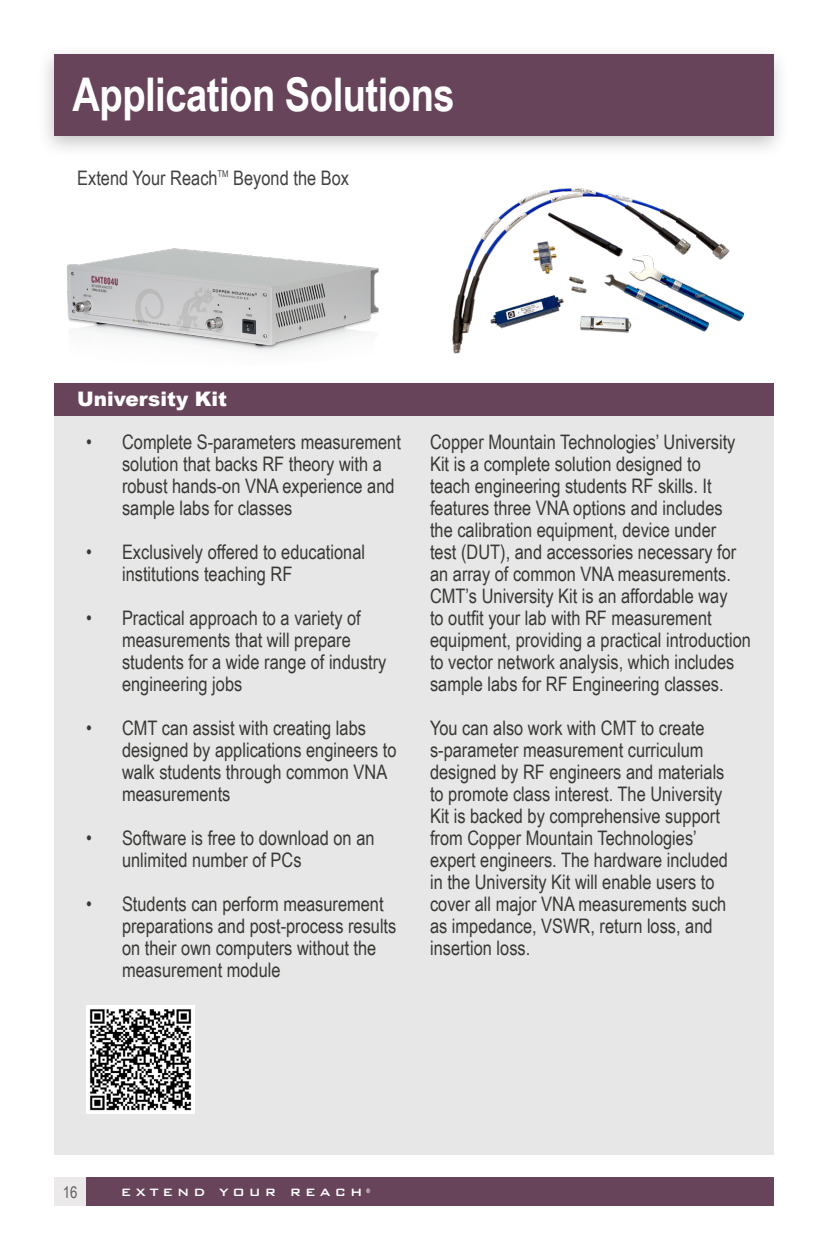
<style>
.page{position:relative;width:828px;height:1260px;background:#fff}
.page>*{position:absolute;margin:0;border:0;box-sizing:border-box;transform-origin:0 0}
.t1{font:700 46.4px "Arial Narrow";letter-spacing:-.01em;color:#fff}
.PRODUCT_TEXT{font:20px/22px "Arial Narrow";color:#383935}
.SERIES_DESCRIPTION{font:20px "Arial Narrow";color:#414141}
.PRODUCT_NUMBER{font:900 20px "Arial";color:#fff}
.t2{font:16.2px "Arial Narrow";color:#5f625f}
.t3{font:500 14.2px "Bank Gothic";letter-spacing:.28em;color:#fff}
.t4{font:700 6px "Arial Narrow";color:#fff}
</style>
<div class="page">
<div style="left:54px;top:1178px;width:32px;height:28px;background:#ebe9e9"></div>
<div style="left:86px;top:1178px;width:688px;height:28px;background:#68445a"></div>
<div style="left:37px;top:43px;width:752px;height:116px;background:#383935;opacity:.3"></div>
<div style="left:54px;top:54px;width:720px;height:81px;background:#68445a"></div>
<img style="left:452px;top:187px;width:293px;height:167px">
<img style="left:67px;top:248px;width:312px;height:104px">
<div style="left:54px;top:416px;width:720px;height:739px;background:#e7e7e7"></div>
<div style="left:54px;top:383px;width:720px;height:33px;background:#68445a"></div>
<img style="left:86px;top:1006px;width:108px;height:108px">
<p class="t1" style="left:73px;top:60px;width:384px">Application Solutions</p>
<p class="SERIES_DESCRIPTION" style="left:77px;top:163px;width:273px">Extend Your Reach<sup>TM</sup> Beyond the Box</p>
<p class="PRODUCT_NUMBER" style="left:77px;top:385px;width:151px">University Kit</p>
<p class="PRODUCT_TEXT" style="left:122px;top:430px;width:280px;text-indent:-36px">• Complete S-parameters measurement solution that backs RF theory with a robust hands-on VNA experience and sample labs for classes</p>
<p class="PRODUCT_TEXT" style="left:122px;top:540px;width:245px;text-indent:-36px">• Exclusively offered to educational institutions teaching RF</p>
<p class="PRODUCT_TEXT" style="left:122px;top:606px;width:266px;text-indent:-36px">• Practical approach to a variety of measurements that will prepare students for a wide range of industry engineering jobs</p>
<p class="PRODUCT_TEXT" style="left:122px;top:716px;width:276px;text-indent:-36px">• CMT can assist with creating labs designed by applications engineers to walk students through common VNA measurements</p>
<p class="PRODUCT_TEXT" style="left:122px;top:826px;width:254px;text-indent:-36px">• Software is free to download on an unlimited number of PCs</p>
<p class="PRODUCT_TEXT" style="left:122px;top:892px;width:276px;text-indent:-36px">• Students can perform measurement preparations and post-process results on their own computers without the measurement module</p>
<p class="PRODUCT_TEXT" style="left:430px;top:430px;width:322px">Copper Mountain Technologies’ University Kit is a complete solution designed to<br>teach engineering students RF skills. It features three VNA options and includes<br>the calibration equipment, device under<br>test (DUT), and accessories necessary for an array of common VNA measurements.<br>CMT’s University Kit is an affordable way<br>to outfit your lab with RF measurement equipment, providing a practical introduction to vector network analysis, which includes sample labs for RF Engineering classes.</p>
<p class="PRODUCT_TEXT" style="left:430px;top:716px;width:299px">You can also work with CMT to create s-parameter measurement curriculum designed by RF engineers and materials to promote class interest. The University Kit is backed by comprehensive support from Copper Mountain Technologies’ expert engineers. The hardware included in the University Kit will enable users to cover all major VNA measurements such as impedance, VSWR, return loss, and insertion loss.</p>
<p class="t2" style="left:63px;top:1180px;width:16px">16</p>
<p class="t3" style="left:121px;top:1181px;width:243px">EXTEND YOUR REACH</p>
<p class="t4" style="left:367px;top:1186px;width:5px">®</p>
</div>
